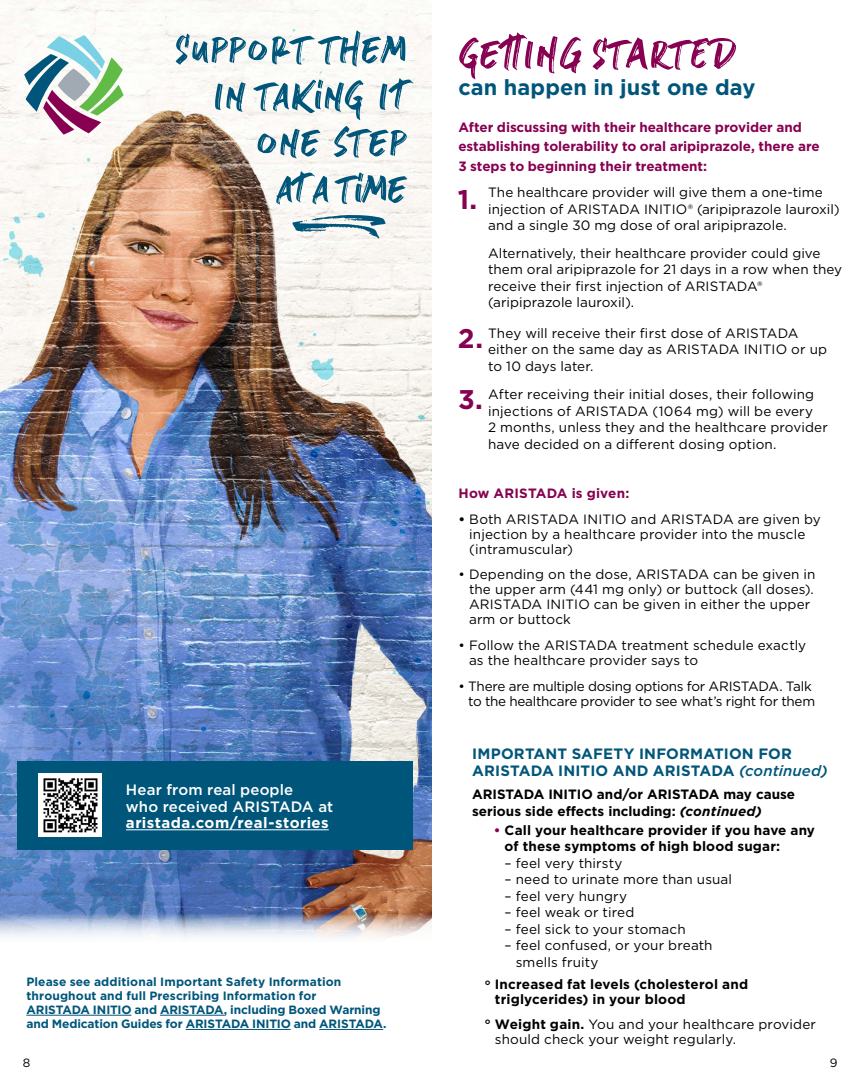
<style>
.page{position:relative;width:864px;height:1080px;background:#fff}
.page>*{position:absolute;margin:0;border:0;box-sizing:border-box;transform-origin:0 0}
.t1{font:58.5px "stronger";letter-spacing:.035em;color:#870051}
.t2{font:55.95px/46.5px "stronger";letter-spacing:.04em;color:#00567a;text-align:right}
.t3{font:700 27px "Gotham";color:#870051}
.t4{font:700 21.75px "Gotham";letter-spacing:.005em;color:#00567a}
.t5{font:700 15px/16.5px "Gotham";letter-spacing:.01em;color:#00567a}
.t6{font:500 15px/16.5px "Gotham";letter-spacing:.01em;color:#fff}
.t7{font:700 15px "Gotham";letter-spacing:.03em;color:#fff}
.t8{font:13.5px/16.5px "Gotham";letter-spacing:.01em;color:#000}
.t9{font:700 13.5px/16.5px "Gotham";letter-spacing:.005em;color:#000}
.t10{font:700 13.5px/19.5px "Gotham";letter-spacing:-.005em;color:#870051}
.t11{font:13.5px/15px "Gotham";letter-spacing:-.02em;color:#000;text-align:right}
.t12{font:700 13.5px "Gotham";letter-spacing:.015em;color:#870051}
.t13{font:700 12px/14.2px "Gotham";letter-spacing:-.005em;color:#00567a}
.t14{font:12px "Gotham";color:#000}
.s1{font-weight:700}
.s2{font-weight:500;font-style:italic}
.s3{font-style:italic}
.s4{color:#870051}
</style>
<div class="page">
<img style="left:0;top:0;width:432px;height:910px">
<svg style="left:23px;top:34px;width:102px;height:102px"></svg>
<hr style="left:26px;top:1015px;width:105px;height:1px;background:#00567a">
<hr style="left:160px;top:1015px;width:64px;height:1px;background:#00567a">
<hr style="left:186px;top:1029px;width:105px;height:1px;background:#00567a">
<hr style="left:319px;top:1029px;width:64px;height:1px;background:#00567a">
<img style="left:0;top:910px;width:432px;height:28px">
<div style="left:17px;top:761px;width:396px;height:89px;background:#00567a"></div>
<hr style="left:126px;top:829px;width:203px;height:1px;background:#fff">
<img style="left:39px;top:774px;width:63px;height:63px">
<svg style="left:292px;top:210px;width:94px;height:29px"></svg>
<h2 class="t2" style="left:177px;top:25px;width:232px">SuppOrT Them<br>In Taking It<br>One sTep<br>at a Time</h2>
<p class="t6" style="left:126px;top:782px;width:209px">Hear from real people<br>who received ARISTADA at</p>
<p class="t7" style="left:126px;top:813px;width:204px">aristada.com/real-stories</p>
<p class="t13" style="left:26px;top:974px;width:362px">Please see additional Important Safety Information throughout and full Prescribing Information for<br>ARISTADA INITIO and ARISTADA, including Boxed Warning and Medication Guides for ARISTADA INITIO and ARISTADA.</p>
<h1 class="t1" style="left:459px;top:19px;width:280px">gettING STARTED</h1>
<h3 class="t4" style="left:458px;top:73px;width:299px">can happen in just one day</h3>
<p class="t10" style="left:458px;top:117px;width:363px">After discussing with their healthcare provider and establishing tolerability to oral aripiprazole, there are<br>3 steps to beginning their treatment:</p>
<h3 class="t3" style="left:458px;top:181px;width:21px">1.</h3>
<p class="t8" style="left:488px;top:184px;width:353px">The healthcare provider will give them a one-time injection of ARISTADA INITIO® (aripiprazole lauroxil) and a single 30 mg dose of oral aripiprazole.</p>
<p class="t8" style="left:488px;top:244px;width:356px">Alternatively, their healthcare provider could give them oral aripiprazole for 21 days in a row when they receive their first injection of ARISTADA® (aripiprazole lauroxil).</p>
<p class="t8" style="left:488px;top:325px;width:341px">They will receive their first dose of ARISTADA either on the same day as ARISTADA INITIO or up to 10 days later.</p>
<h3 class="t3" style="left:458px;top:320px;width:27px">2.</h3>
<p class="t8" style="left:488px;top:386px;width:341px">After receiving their initial doses, their following injections of ARISTADA (1064 mg) will be every<br>2 months, unless they and the healthcare provider have decided on a different dosing option.</p>
<h3 class="t3" style="left:458px;top:382px;width:26px">3.</h3>
<p class="t12" style="left:458px;top:484px;width:172px">How ARISTADA is given:</p>
<p class="t8" style="left:469px;top:511px;width:353px;line-height:15px;text-indent:-11px"><span class="s1">•</span> Both ARISTADA INITIO and ARISTADA are given by injection by a healthcare provider into the muscle (intramuscular)</p>
<p class="t8" style="left:469px;top:567px;width:348px;line-height:15px;text-indent:-11px">• Depending on the dose, ARISTADA can be given in the upper arm (441 mg only) or buttock (all doses).<br>ARISTADA INITIO can be given in either the upper arm or buttock</p>
<p class="t8" style="left:469px;top:638px;width:339px;line-height:15px;text-indent:-11px">• Follow the ARISTADA treatment schedule exactly as the healthcare provider says to</p>
<p class="t11" style="left:458px;top:678px;width:358px">• There are multiple dosing options for ARISTADA. Talk to the healthcare provider to see what’s right for them</p>
<p class="t5" style="left:472px;top:746px;width:357px">IMPORTANT SAFETY INFORMATION FOR<br>ARISTADA INITIO AND ARISTADA <span class="s2">(continued)</span></p>
<p class="t9" style="left:472px;top:786px;width:325px">ARISTADA INITIO and/or ARISTADA may cause serious side effects including: <span class="s3">(continued)</span></p>
<p class="t9" style="left:505px;top:822px;width:312px;text-indent:-11px"><span class="s4">•</span> Call your healthcare provider if you have any of these symptoms of high blood sugar:</p>
<p class="t8" style="left:505px;top:855px;width:119px">– feel very thirsty</p>
<p class="t8" style="left:505px;top:871px;width:229px">– need to urinate more than usual</p>
<p class="t8" style="left:505px;top:888px;width:124px">– feel very hungry</p>
<p class="t8" style="left:505px;top:904px;width:131px">– feel weak or tired</p>
<p class="t8" style="left:505px;top:921px;width:183px">– feel sick to your stomach</p>
<p class="t8" style="left:516px;top:937px;width:198px;text-indent:-11px">– feel confused, or your breath smells fruity</p>
<p class="t9" style="left:495px;top:976px;width:255px;line-height:15px;text-indent:-11px">° Increased fat levels (cholesterol and triglycerides) in your blood</p>
<p class="t8" style="left:495px;top:1017px;width:323px;line-height:15px;text-indent:-11px"><span class="s1">° Weight gain.</span> You and your healthcare provider should check your weight regularly.</p>
<p class="t14" style="left:23px;top:1055px;width:9px">8</p>
<p class="t14" style="left:830px;top:1055px;width:9px">9</p>
</div>
